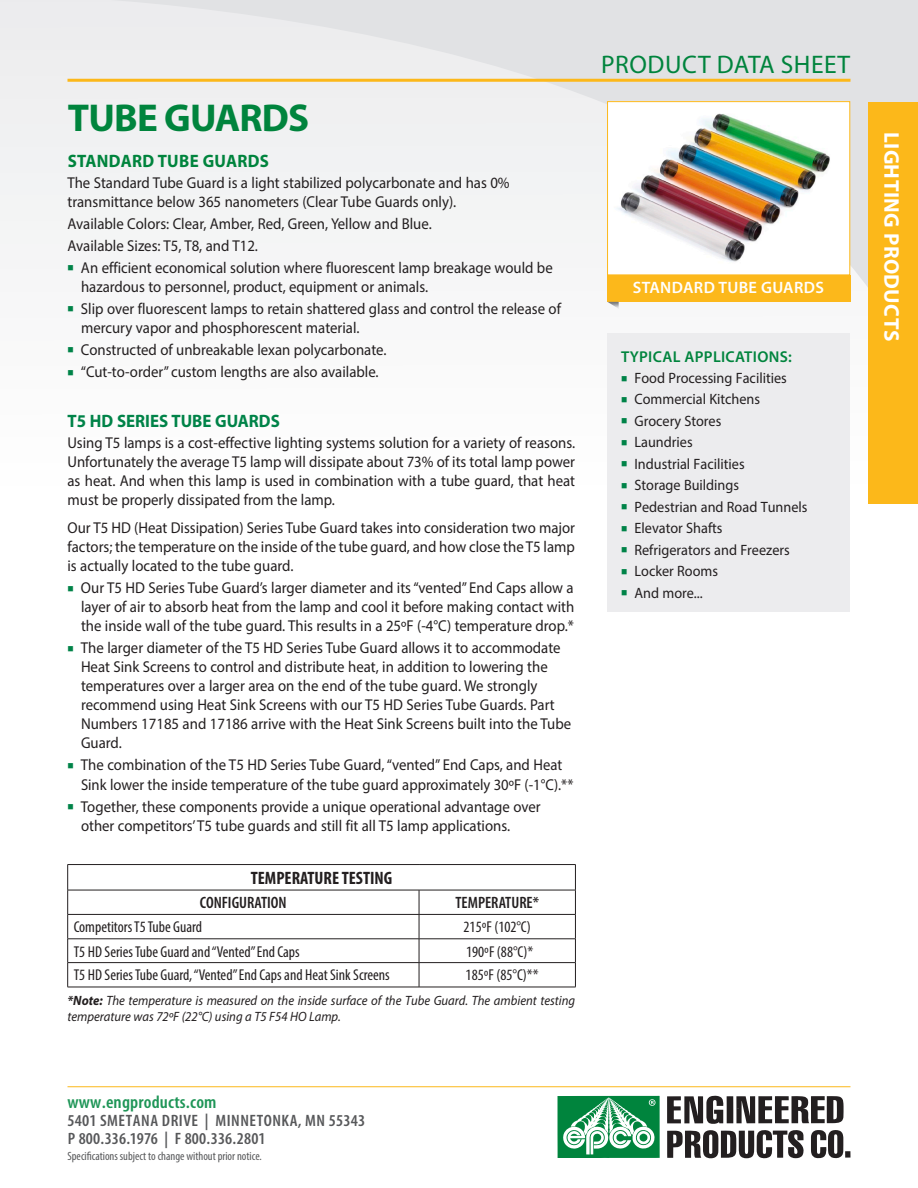
<style>
.page{position:relative;width:918px;height:1188px;background:#fff}
.page>*{position:absolute;margin:0;border:0;box-sizing:border-box;transform-origin:0 0}
.t1{font:700 39px "Myriad Pro";letter-spacing:-.02em;color:#00843d}
.t2{font:25.5px "Myriad Pro";letter-spacing:.02em;color:#00843d}
.t3{font:700 21.3px "Myriad Pro";letter-spacing:.02em;color:#fff}
.t4{font:700 18px "Myriad Pro";color:#008348;scale:.94 1}
.t5{font:600 condensed 18px "Myriad Pro";letter-spacing:.01em;color:#1e9557;scale:1.05 1}
.t6{font:700 18px "Myriad Pro";letter-spacing:.02em;color:#00843d;scale:.94 1}
.t7{font:700 condensed 18px "Myriad Pro";color:#231f20}
.t8{font:600 condensed 16.65px "Myriad Pro";letter-spacing:.01em;color:#57585a;scale:1.04 1}
.t9{font:600 condensed 16.5px "Myriad Pro";letter-spacing:.03em;color:#57585a;scale:1.06 1}
.t10{font:600 condensed 16.5px "Myriad Pro";color:#231f20}
.t11{font:600 16.5px "Myriad Pro";letter-spacing:.02em;color:#fff}
.t12{font:15.75px/18.9px "Myriad Pro";color:#231f20;scale:.94 1}
.t13{font:condensed 15.75px "Myriad Pro";color:#231f20}
.t14{font:600 15.75px "Myriad Pro";letter-spacing:.02em;color:#00843d}
.t15{font:15px "Myriad Pro";color:#231f20;scale:.95 1}
.t16{font:italic 13.5px/16.2px "Myriad Pro";color:#231f20;scale:.94 1}
.t17{font:condensed 12px "Myriad Pro";color:#57585a}
.s1{color:#008348}
.s2{font-weight:700}
.s3{font-size:16.65px}
.s4{font-size:16.5px}
</style>
<div class="page">
<svg style="left:0;top:0;width:918px;height:441px;fill:#f3f4f4"></svg>
<hr style="left:68px;top:1086px;width:782px;height:1px;background:#fcb81a">
<svg style="left:667px;top:1096px;width:177px;height:28px"></svg>
<svg style="left:667px;top:1130px;width:137px;height:29px"></svg>
<svg style="left:811px;top:1130px;width:39px;height:29px"></svg>
<svg style="left:558px;top:1096px;width:102px;height:62px"></svg>
<hr style="left:68px;top:79px;width:782px;height:3px;background:#fcb81a">
<div style="left:868px;top:102px;width:50px;height:401px;background:#fcb81a"></div>
<hr style="left:68px;top:864px;width:351px;height:1px;background:#231f20">
<hr style="left:419px;top:864px;width:157px;height:1px;background:#231f20">
<hr style="left:68px;top:890px;width:351px;height:1px;background:#231f20">
<hr style="left:419px;top:890px;width:157px;height:1px;background:#231f20">
<hr style="left:68px;top:914px;width:351px;height:1px;background:#231f20">
<hr style="left:419px;top:914px;width:157px;height:1px;background:#231f20">
<hr style="left:68px;top:939px;width:351px;height:1px;background:#231f20">
<hr style="left:419px;top:939px;width:157px;height:1px;background:#231f20">
<hr style="left:68px;top:962px;width:351px;height:1px;background:#231f20">
<svg style="left:67px;top:865px;width:1px;height:122px"></svg>
<hr style="left:419px;top:962px;width:157px;height:1px;background:#231f20">
<svg style="left:419px;top:890px;width:1px;height:97px"></svg>
<svg style="left:575px;top:865px;width:1px;height:122px"></svg>
<hr style="left:68px;top:987px;width:351px;height:1px;background:#231f20">
<hr style="left:419px;top:987px;width:157px;height:1px;background:#231f20">
<div style="left:608px;top:333px;width:242px;height:278px;background:#ececee"></div>
<img style="left:609px;top:103px;width:239px;height:168px">
<div style="left:607px;top:101px;width:243px;height:174px;border:1px solid #fcb81b"></div>
<div style="left:607px;top:275px;width:243px;height:27px;background:#fcb81b"></div>
<svg style="left:607px;top:302px;width:12px;height:7px"></svg>
<h1 class="t1" style="left:68px;top:92px;width:243px">TUBE GUARDS</h1>
<p class="t6" style="left:68px;top:149px;width:216px">STANDARD TUBE GUARDS</p>
<p class="t12" style="left:68px;top:173px;width:472px">The Standard Tube Guard is a light stabilized polycarbonate and has 0% transmittance below 365 nanometers (Clear Tube Guards only).</p>
<p class="t12" style="left:68px;top:213px;width:389px;line-height:21.6px">Available Colors: Clear, Amber, Red, Green, Yellow and Blue.<br>Available Sizes: T5, T8, and T12.</p>
<p class="t12" style="left:81px;top:258px;width:503px;text-indent:-14px"><span class="s1">■</span> An efficient economical solution where fluorescent lamp breakage would be hazardous to personnel, product, equipment or animals.</p>
<p class="t12" style="left:81px;top:299px;width:512px;text-indent:-14px"><span class="s1">■</span> Slip over fluorescent lamps to retain shattered glass and control the release of mercury vapor and phosphorescent material.</p>
<p class="t12" style="left:68px;top:340px;width:341px"><span class="s1">■</span> Constructed of unbreakable lexan polycarbonate.</p>
<p class="t12" style="left:68px;top:362px;width:333px"><span class="s1">■</span> “Cut-to-order” custom lengths are also available.</p>
<p class="t4" style="left:68px;top:409px;width:227px">T5 HD SERIES TUBE GUARDS</p>
<p class="t12" style="left:68px;top:433px;width:542px;text-align:justify">Using T5 lamps is a cost-effective lighting systems solution for a variety of reasons.<br>Unfortunately the average T5 lamp will dissipate about 73% of its total lamp power as heat. And when this lamp is used in combination with a tube guard, that heat must be properly dissipated from the lamp.</p>
<p class="t12" style="left:68px;top:518px;width:541px;text-align:justify">Our T5 HD (Heat Dissipation) Series Tube Guard takes into consideration two major factors; the temperature on the inside of the tube guard, and how close the T5 lamp is actually located to the tube guard.</p>
<p class="t12" style="left:81px;top:578px;width:526px;text-align:justify;text-indent:-14px"><span class="s1">■</span> Our T5 HD Series Tube Guard’s larger diameter and its “vented” End Caps allow a layer of air to absorb heat from the lamp and cool it before making contact with the inside wall of the tube guard. This results in a 25oF (-4°C) temperature drop.*</p>
<p class="t12" style="left:81px;top:638px;width:523px;text-indent:-14px"><span class="s1">■</span> The larger diameter of the T5 HD Series Tube Guard allows it to accommodate Heat Sink Screens to control and distribute heat, in addition to lowering the temperatures over a larger area on the end of the tube guard. We strongly recommend using Heat Sink Screens with our T5 HD Series Tube Guards. Part Numbers 17185 and 17186 arrive with the Heat Sink Screens built into the Tube Guard.</p>
<p class="t12" style="left:81px;top:755px;width:525px;line-height:19.5px;text-indent:-14px"><span class="s1">■</span> The combination of the T5 HD Series Tube Guard, “vented” End Caps, and Heat<br>Sink lower the inside temperature of the tube guard approximately 30oF (-1°C).**</p>
<p class="t12" style="left:81px;top:797px;width:491px;line-height:19.5px;text-indent:-14px"><span class="s1">■</span> Together, these components provide a unique operational advantage over other competitors’ T5 tube guards and still fit all T5 lamp applications.</p>
<p class="t7" style="left:251px;top:867px;width:143px">TEMPERATURE TESTING</p>
<p class="t10" style="left:200px;top:894px;width:88px">CONFIGURATION</p>
<p class="t10" style="left:455px;top:894px;width:85px">TEMPERATURE*</p>
<p class="t13" style="left:74px;top:918px;width:130px">Competitors T5 Tube Guard</p>
<p class="t13" style="left:464px;top:918px;width:69px">215oF (102°C)</p>
<p class="t13" style="left:74px;top:942px;width:228px">T5 HD Series Tube Guard and “Vented” End Caps</p>
<p class="t13" style="left:466px;top:942px;width:69px">190oF (88°C)*</p>
<p class="t13" style="left:74px;top:966px;width:318px">T5 HD Series Tube Guard, “Vented” End Caps and Heat Sink Screens</p>
<p class="t13" style="left:466px;top:966px;width:75px">185oF (85°C)**</p>
<p class="t16" style="left:68px;top:992px;width:542px"><span class="s2">*Note:</span> The temperature is measured on the inside surface of the Tube Guard. The ambient testing temperature was 72ºF (22°C) using a T5 F54 HO Lamp.</p>
<h2 class="t2" style="left:601px;top:48px;width:251px">PRODUCT DATA SHEET</h2>
<p class="t11" style="left:633px;top:277px;width:193px">STANDARD TUBE GUARDS</p>
<p class="t14" style="left:621px;top:346px;width:172px">TYPICAL APPLICATIONS:</p>
<p class="t15" style="left:621px;top:369px;width:176px"><span class="s1">■</span> Food Processing Facilities</p>
<p class="t15" style="left:621px;top:390px;width:148px"><span class="s1">■</span> Commercial Kitchens</p>
<p class="t15" style="left:621px;top:412px;width:107px"><span class="s1">■</span> Grocery Stores</p>
<p class="t15" style="left:621px;top:433px;width:77px"><span class="s1">■</span> Laundries</p>
<p class="t15" style="left:621px;top:455px;width:132px"><span class="s1">■</span> Industrial Facilities</p>
<p class="t15" style="left:621px;top:476px;width:126px"><span class="s1">■</span> Storage Buildings</p>
<p class="t15" style="left:621px;top:497px;width:198px"><span class="s1">■</span> Pedestrian and Road Tunnels</p>
<p class="t15" style="left:621px;top:519px;width:108px"><span class="s1">■</span> Elevator Shafts</p>
<p class="t15" style="left:621px;top:540px;width:179px"><span class="s1">■</span> Refrigerators and Freezers</p>
<p class="t15" style="left:621px;top:562px;width:104px"><span class="s1">■</span> Locker Rooms</p>
<p class="t15" style="left:621px;top:583px;width:88px"><span class="s1">■</span> And more...</p>
<p class="t5" style="left:68px;top:1092px;width:144px">www.engproducts.com</p>
<p class="t9" style="left:68px;top:1112px;width:282px"><span class="s3">5401</span> SMETANA DRIVE | MINNETONKA, MN <span class="s3">55343</span></p>
<p class="t8" style="left:68px;top:1129px;width:192px"><span class="s4">P</span> 800.336.1976 <span class="s4">| F</span> 800.336.2801</p>
<p class="t17" style="left:68px;top:1149px;width:196px">Specifications subject to change without prior notice.</p>
<h3 class="t3" style="left:906px;top:132px;width:211px;rotate:90deg">LIGHTING PRODUCTS</h3>
</div>
